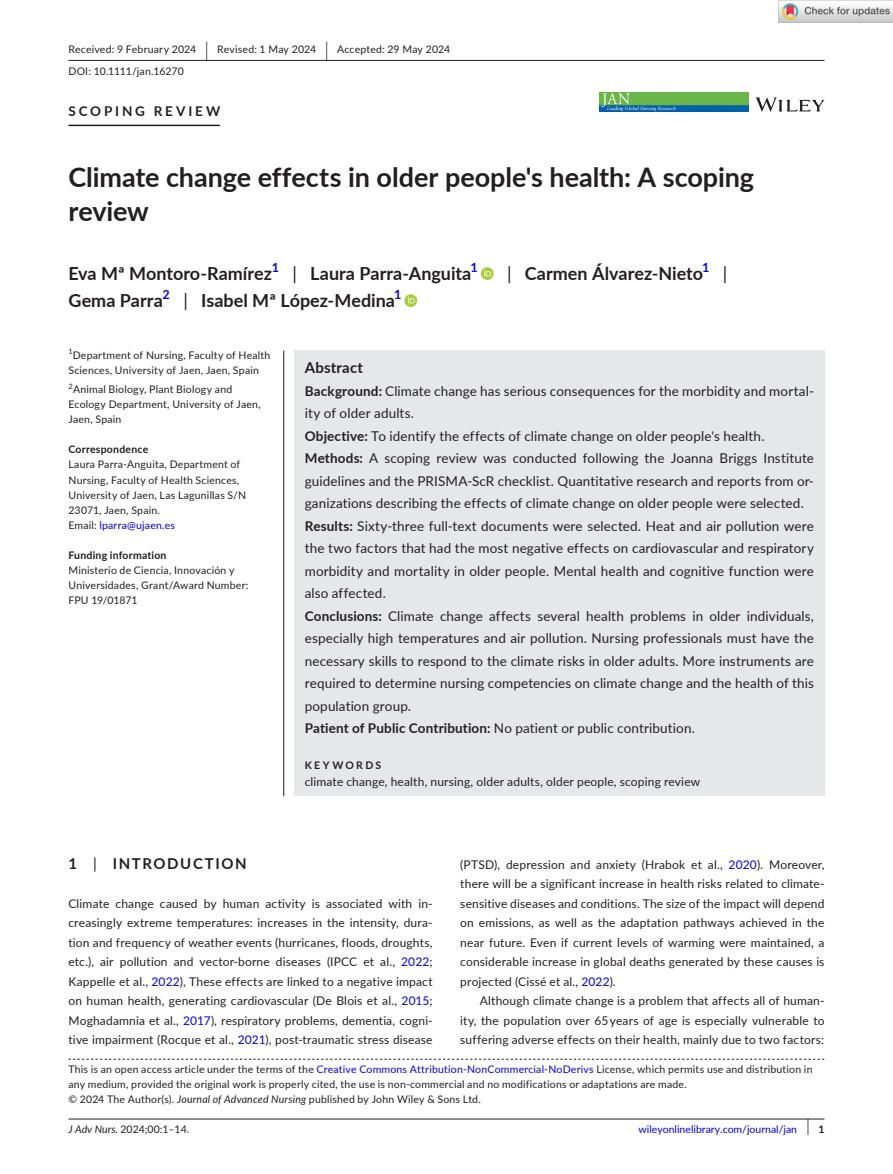
<style>
.page{position:relative;width:893px;height:1174px;background:#fff}
.page>*{position:absolute;margin:0;border:0;box-sizing:border-box;transform-origin:0 0}
.t1{font:700 27px/34.5px "Lato";color:#231f20}
.t2{font:700 18px "Lato";color:#231f20}
.t3{font:18px "Lato";color:#231f20}
.t4{font:700 15px "Lato";letter-spacing:.1em;color:#231f20}
.t5{font:700 15px "Lato";letter-spacing:.015em;color:#231f20}
.t6{font:13.5px/22.5px "Lato";letter-spacing:.01em;color:#231f20}
.t7{font:700 13.5px "Lato";letter-spacing:.21em;color:#231f20}
.t8{font:700 12.6px "Lato";color:#00f}
.t9{font:12px/19.5px "Lato";letter-spacing:.015em;color:#231f20;text-align:justify}
.t10{font:10.5px/15px "Lato";letter-spacing:.02em;color:#231f20}
.t11{font:10.5px "Lato";color:#00f}
.t12{font:700 10.5px "Lato";letter-spacing:.02em;color:#231f20}
.t13{font:700 10.5px "Lato";letter-spacing:.22em;color:#231f20}
.t14{font:7.35px "Lato";color:#231f20}
.s1{font-size:19.65px}
.s2{font-weight:400}
.s3{color:#00f}
.s4{font-weight:700}
.s5{font-style:italic}
.s6{font-size:17.4px;color:#231f20}
.s7{font-weight:700;color:#231f20}
</style>
<div class="page">
<hr style="left:68px;top:1118px;width:756px;height:1px;background:#231f20">
<svg style="left:756px;top:97px;width:68px;height:15px"></svg>
<img style="left:599px;top:92px;width:149px;height:20px">
<hr style="left:68px;top:60px;width:756px;height:1px;background:#231f20">
<hr style="left:68px;top:125px;width:152px;height:1px;background:#231f20">
<svg style="left:481px;top:267px;width:13px;height:13px"></svg>
<svg style="left:484px;top:269px;width:7px;height:7px"></svg>
<svg style="left:404px;top:294px;width:13px;height:13px"></svg>
<svg style="left:408px;top:296px;width:7px;height:7px"></svg>
<svg style="left:68px;top:1058px;width:756px;height:1px"></svg>
<div style="left:294px;top:350px;width:530px;height:446px;background:#e6e7e9"></div>
<hr style="left:283px;top:350px;width:1px;height:446px;background:#231f20">
<img style="left:779px;top:0;width:114px;height:23px">
<p class="t10" style="left:68px;top:38px;width:383px;line-height:21.8px">Received: 9 February 2024 <span class="s1">|</span> Revised: 1 May 2024 <span class="s1">|</span> Accepted: 29 May 2024<br>DOI: 10.1111/jan.16270</p>
<p class="t7" style="left:68px;top:101px;width:153px">SCOPING REVIEW</p>
<h1 class="t1" style="left:68px;top:159px;width:687px">Climate change effects in older people's health: A scoping review</h1>
<h2 class="t2" style="left:68px;top:260px;width:205px">Eva Mª Montoro-Ramírez</h2>
<p class="t8" style="left:272px;top:258px;width:9px">1</p>
<h2 class="t2" style="left:293px;top:260px;width:180px"><span class="s2">|</span> Laura Parra-Anguita</h2>
<p class="t8" style="left:471px;top:258px;width:9px">1</p>
<h2 class="t2" style="left:507px;top:260px;width:197px"><span class="s2">|</span> Carmen Álvarez-Nieto</h2>
<p class="t8" style="left:702px;top:258px;width:9px">1</p>
<h2 class="t3" style="left:723px;top:260px;width:6px">|</h2>
<h2 class="t2" style="left:68px;top:287px;width:96px">Gema Parra</h2>
<p class="t8" style="left:163px;top:285px;width:9px">2</p>
<h2 class="t2" style="left:183px;top:287px;width:213px"><span class="s2">|</span> Isabel Mª López-Medina</h2>
<p class="t8" style="left:394px;top:285px;width:9px">1</p>
<p class="t14" style="left:68px;top:346px;width:6px">1</p>
<p class="t10" style="left:68px;top:347px;width:203px;text-indent:4px">Department of Nursing, Faculty of Health<br>Sciences, University of Jaen, Jaen, Spain</p>
<p class="t14" style="left:68px;top:381px;width:6px">2</p>
<p class="t10" style="left:68px;top:382px;width:194px;text-indent:5px">Animal Biology, Plant Biology and<br>Ecology Department, University of Jaen,<br>Jaen, Spain</p>
<p class="t12" style="left:68px;top:442px;width:81px">Correspondence</p>
<p class="t10" style="left:68px;top:457px;width:179px">Laura Parra-Anguita, Department of<br>Nursing, Faculty of Health Sciences,<br>University of Jaen, Las Lagunillas S/N<br>23071, Jaen, Spain.<br>Email: <span class="s3">lparra@ujaen.es</span></p>
<p class="t12" style="left:68px;top:547px;width:100px">Funding information</p>
<p class="t10" style="left:68px;top:562px;width:181px">Ministerio de Ciencia, Innovación y<br>Universidades, Grant/Award Number:<br>FPU 19/01871</p>
<p class="t5" style="left:305px;top:356px;width:60px">Abstract</p>
<p class="t6" style="left:305px;top:379px;width:511px"><span class="s4">Background:</span> Climate change has serious consequences for the morbidity and mortal&shy;ity of older adults.<br><span class="s4">Objective:</span> To identify the effects of climate change on older people's health.<br><span class="s4">Methods:</span> A scoping review was conducted following the Joanna Briggs Institute guidelines and the PRISMA-ScR checklist. Quantitative research and reports from or&shy;ganizations describing the effects of climate change on older people were selected.<br><span class="s4">Results:</span> Sixty-three full-text documents were selected. Heat and air pollution were the two factors that had the most negative effects on cardiovascular and respiratory morbidity and mortality in older people. Mental health and cognitive function were also affected.<br><span class="s4">Conclusions:</span> Climate change affects several health problems in older individuals, especially high temperatures and air pollution. Nursing professionals must have the necessary skills to respond to the climate risks in older adults. More instruments are required to determine nursing competencies on climate change and the health of this population group.<br><span class="s4">Patient of Public Contribution:</span> No patient or public contribution.</p>
<p class="t13" style="left:305px;top:757px;width:78px">KEYWORDS</p>
<p class="t9" style="left:305px;top:771px;width:397px">climate change, health, nursing, older adults, older people, scoping review</p>
<p class="t4" style="left:68px;top:852px;width:180px">1 <span class="s2">|</span> INTRODUCTION</p>
<p class="t9" style="left:68px;top:893px;width:366px">Climate change caused by human activity is associated with in&shy;creasingly extreme temperatures: increases in the intensity, dura&shy;tion and frequency of weather events (hurricanes, floods, droughts, etc.), air pollution and vector-borne diseases (IPCC et al., <span class="s3">2022</span>; Kappelle et al., <span class="s3">2022</span>), These effects are linked to a negative impact on human health, generating cardiovascular (De Blois et al., <span class="s3">2015</span>; Moghadamnia et al., <span class="s3">2017</span>), respiratory problems, dementia, cogni&shy;tive impairment (Rocque et al., <span class="s3">2021</span>), post-traumatic stress disease</p>
<p class="t9" style="left:460px;top:854px;width:366px">(PTSD), depression and anxiety (Hrabok et al., <span class="s3">2020</span>). Moreover, there will be a significant increase in health risks related to climate&shy;sensitive diseases and conditions. The size of the impact will depend on emissions, as well as the adaptation pathways achieved in the near future. Even if current levels of warming were maintained, a considerable increase in global deaths generated by these causes is projected (Cissé et al., <span class="s3">2022</span>).</p>
<p class="t9" style="left:460px;top:990px;width:366px;text-indent:20px">Although climate change is a problem that affects all of human&shy;ity, the population over 65 years of age is especially vulnerable to suffering adverse effects on their health, mainly due to two factors:</p>
<p class="t10" style="left:68px;top:1061px;width:746px">This is an open access article under the terms of the <span class="s3">Creative Commons Attribution-NonCommercial-NoDerivs</span> License, which permits use and distribution in any medium, provided the original work is properly cited, the use is non-commercial and no modifications or adaptations are made.<br>© 2024 The Author(s). <span class="s5">Journal of Advanced Nursing</span> published by John Wiley &amp; Sons Ltd.</p>
<p class="t10" style="left:68px;top:1121px;width:122px"><span class="s5">J Adv Nurs.</span> 2024;00:1–14.</p>
<p class="t11" style="left:639px;top:1121px;width:187px">wileyonlinelibrary.com/journal/jan <span class="s6">|</span> <span class="s7">1</span></p>
</div>
